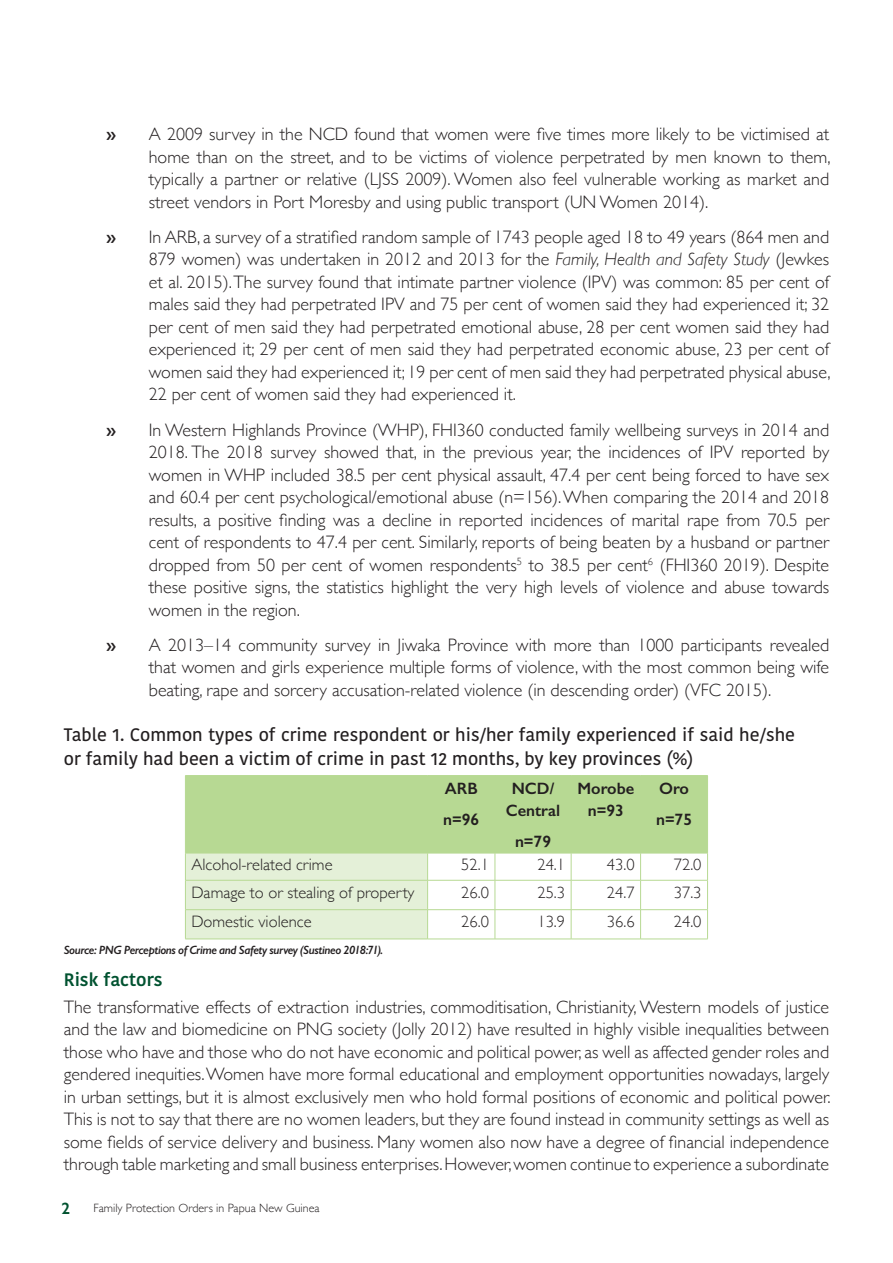
<style>
.page{position:relative;width:893px;height:1263px;background:#fff}
.page>*{position:absolute;margin:0;border:0;box-sizing:border-box;transform-origin:0 0}
.Body_text__no_justif{font:300 18px/22.5px "Gill Sans";color:#231f20;text-align:justify}
.Tables___Figures_hea{font:500 18px/24px "Kohinoor Bangla";color:#231f20}
.Sub_heading{font:600 18px "Kohinoor Bangla";color:#015230}
.Body_text__no_justif-2{font:300 16.5px "Gill Sans";color:#231f20}
.Body_text__no_justif-3{font:600 16.5px/22.5px "Gill Sans";color:#231f20;text-align:center}
.t1{font:600 16.5px "Gill Sans";color:#015230}
.Figure_source{font:italic 600 12px "Gill Sans";letter-spacing:-.035em;color:#231f20}
.t2{font:300 12px "Gill Sans";color:#231f20}
.s1{font-weight:600}
.s2{font-style:italic}
</style>
<div class="page">
<svg style="left:185px;top:775px;width:523px;height:164px"></svg>
<hr style="left:185px;top:939px;width:243px;height:1px;background:#b7d993">
<hr style="left:428px;top:939px;width:67px;height:1px;background:#b7d993">
<hr style="left:495px;top:939px;width:76px;height:1px;background:#b7d993">
<hr style="left:571px;top:939px;width:70px;height:1px;background:#b7d993">
<hr style="left:641px;top:939px;width:67px;height:1px;background:#b7d993">
<p class="Body_text__no_justif" style="left:149px;top:122px;width:683px;text-indent:-43px"><span class="s1">»</span> A 2009 survey in the NCD found that women were five times more likely to be victimised at home than on the street, and to be victims of violence perpetrated by men known to them, typically a partner or relative (LJSS 2009). Women also feel vulnerable working as market and street vendors in Port Moresby and using public transport (UN Women 2014).</p>
<p class="Body_text__no_justif" style="left:149px;top:225px;width:683px;text-indent:-43px"><span class="s1">»</span> In ARB, a survey of a stratified random sample of 1743 people aged 18 to 49 years (864 men and 879 women) was undertaken in 2012 and 2013 for the <span class="s2">Family, Health and Safety Study</span> (Jewkes et al. 2015). The survey found that intimate partner violence (IPV) was common: 85 per cent of males said they had perpetrated IPV and 75 per cent of women said they had experienced it; 32 per cent of men said they had perpetrated emotional abuse, 28 per cent women said they had experienced it; 29 per cent of men said they had perpetrated economic abuse, 23 per cent of women said they had experienced it; 19 per cent of men said they had perpetrated physical abuse, 22 per cent of women said they had experienced it.</p>
<p class="Body_text__no_justif" style="left:149px;top:418px;width:682px;text-indent:-43px"><span class="s1">»</span> In Western Highlands Province (WHP), FHI360 conducted family wellbeing surveys in 2014 and 2018. The 2018 survey showed that, in the previous year, the incidences of IPV reported by women in WHP included 38.5 per cent physical assault, 47.4 per cent being forced to have sex and 60.4 per cent psychological/emotional abuse (n=156). When comparing the 2014 and 2018 results, a positive finding was a decline in reported incidences of marital rape from 70.5 per cent of respondents to 47.4 per cent. Similarly, reports of being beaten by a husband or partner dropped from 50 per cent of women respondents<sup>5</sup> to 38.5 per cent<sup>6</sup> (FHI360 2019). Despite these positive signs, the statistics highlight the very high levels of violence and abuse towards women in the region.</p>
<p class="Body_text__no_justif" style="left:149px;top:633px;width:682px;text-indent:-43px"><span class="s1">»</span> A 2013–14 community survey in Jiwaka Province with more than 1000 participants revealed that women and girls experience multiple forms of violence, with the most common being wife beating, rape and sorcery accusation-related violence (in descending order) (VFC 2015).</p>
<p class="Tables___Figures_hea" style="left:64px;top:722px;width:733px">Table 1. Common types of crime respondent or his/her family experienced if said he/she or family had been a victim of crime in past 12 months, by key provinces (%)</p>
<p class="Body_text__no_justif-3" style="left:445px;top:776px;width:34px">ARB</p>
<p class="Body_text__no_justif-3" style="left:443px;top:807px;width:37px">n=96</p>
<p class="Body_text__no_justif-3" style="left:506px;top:776px;width:56px">NCD/<br>Central</p>
<p class="Body_text__no_justif-3" style="left:515px;top:830px;width:37px">n=79</p>
<p class="Body_text__no_justif-3" style="left:577px;top:776px;width:58px">Morobe n=93</p>
<p class="Body_text__no_justif-3" style="left:659px;top:776px;width:32px">Oro</p>
<p class="Body_text__no_justif-3" style="left:656px;top:807px;width:37px">n=75</p>
<p class="Body_text__no_justif-2" style="left:191px;top:852px;width:143px">Alcohol-related crime</p>
<p class="Body_text__no_justif-2" style="left:461px;top:852px;width:29px">52.1</p>
<p class="Body_text__no_justif-2" style="left:537px;top:852px;width:29px">24.1</p>
<p class="Body_text__no_justif-2" style="left:607px;top:852px;width:29px">43.0</p>
<p class="Body_text__no_justif-2" style="left:674px;top:852px;width:29px">72.0</p>
<p class="Body_text__no_justif-2" style="left:191px;top:879px;width:225px">Damage to or stealing of property</p>
<p class="Body_text__no_justif-2" style="left:461px;top:879px;width:29px">26.0</p>
<p class="Body_text__no_justif-2" style="left:537px;top:879px;width:29px">25.3</p>
<p class="Body_text__no_justif-2" style="left:607px;top:879px;width:29px">24.7</p>
<p class="Body_text__no_justif-2" style="left:674px;top:879px;width:29px">37.3</p>
<p class="Body_text__no_justif-2" style="left:191px;top:909px;width:122px">Domestic violence</p>
<p class="Body_text__no_justif-2" style="left:461px;top:909px;width:29px">26.0</p>
<p class="Body_text__no_justif-2" style="left:537px;top:909px;width:29px">13.9</p>
<p class="Body_text__no_justif-2" style="left:607px;top:909px;width:29px">36.6</p>
<p class="Body_text__no_justif-2" style="left:674px;top:909px;width:29px">24.0</p>
<p class="Figure_source" style="left:64px;top:942px;width:321px">Source: PNG Perceptions of Crime and Safety survey (Sustineo 2018:71).</p>
<p class="Sub_heading" style="left:64px;top:965px;width:100px">Risk factors</p>
<p class="Body_text__no_justif" style="left:64px;top:995px;width:768px">The transformative effects of extraction industries, commoditisation, Christianity, Western models of justice and the law and biomedicine on PNG society (Jolly 2012) have resulted in highly visible inequalities between those who have and those who do not have economic and political power, as well as affected gender roles and gendered inequities. Women have more formal educational and employment opportunities nowadays, largely in urban settings, but it is almost exclusively men who hold formal positions of economic and political power.<br>This is not to say that there are no women leaders, but they are found instead in community settings as well as some fields of service delivery and business. Many women also now have a degree of financial independence through table marketing and small business enterprises. However, women continue to experience a subordinate</p>
<p class="t1" style="left:62px;top:1198px;width:10px">2</p>
<p class="t2" style="left:94px;top:1198px;width:228px">Family Protection Orders in Papua New Guinea</p>
</div>
